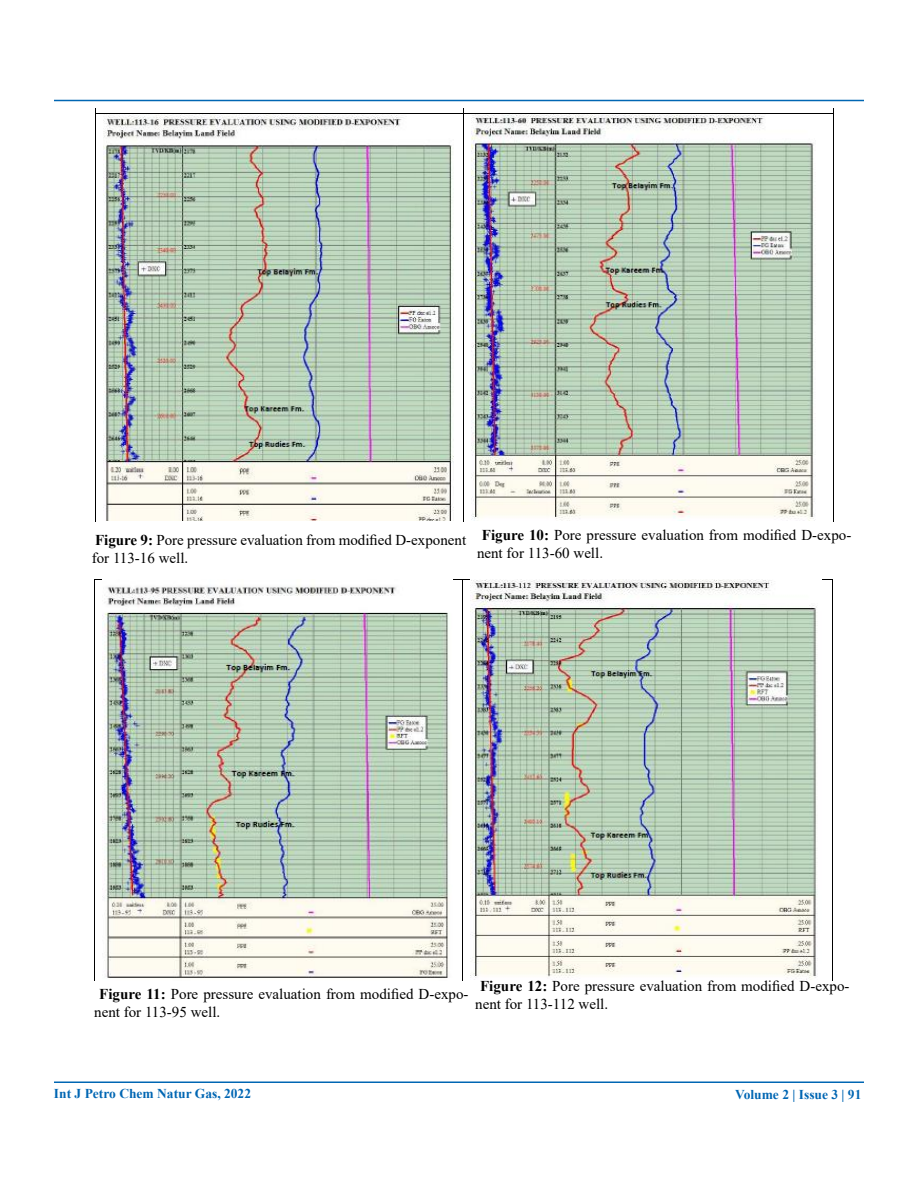
<style>
.page{position:relative;width:918px;height:1188px;background:#fff}
.page>*{position:absolute;margin:0;border:0;box-sizing:border-box;transform-origin:0 0}
.t1{font:700 18px "Times New Roman";color:#000}
.t2{font:15px/18px "Times New Roman";color:#000}
.t3{font:700 13.5px "Times New Roman";color:#0066b3}
.s1{font-weight:700}
</style>
<div class="page">
<hr style="left:54px;top:100px;width:810px;height:1px;background:#0066b3">
<hr style="left:54px;top:1082px;width:810px;height:1px;background:#0066b3">
<hr style="left:96px;top:113px;width:367px;height:1px;background:#000">
<hr style="left:464px;top:113px;width:369px;height:1px;background:#000">
<hr style="left:95px;top:114px;width:1px;height:408px;background:#000">
<hr style="left:463px;top:114px;width:1px;height:408px;background:#000">
<hr style="left:833px;top:114px;width:1px;height:408px;background:#000">
<img style="left:104px;top:114px;width:349px;height:407px">
<img style="left:472px;top:114px;width:343px;height:407px">
<hr style="left:95px;top:579px;width:367px;height:1px;background:#000">
<hr style="left:463px;top:579px;width:369px;height:1px;background:#000">
<hr style="left:94px;top:579px;width:1px;height:402px;background:#000">
<hr style="left:462px;top:579px;width:1px;height:402px;background:#000">
<hr style="left:832px;top:579px;width:1px;height:402px;background:#000">
<img style="left:103px;top:579px;width:349px;height:399px">
<img style="left:471px;top:579px;width:350px;height:401px">
<p class="t1" style="left:104px;top:519px;width:351px">[Figure. 9]: Pore pressure evaluation from</p>
<p class="t1" style="left:472px;top:519px;width:352px">[Figure. 10]: Pore pressure evaluation from</p>
<p class="t2" style="left:92px;top:531px;width:376px"><span class="s1">Figure 9:</span> Pore pressure evaluation from modified D-exponent for 113-16 well.</p>
<p class="t2" style="left:477px;top:525px;width:376px;text-indent:5px"><span class="s1">Figure 10:</span> Pore pressure evaluation from modified D-expo&shy;nent for 113-60 well.</p>
<p class="t2" style="left:94px;top:984px;width:376px;text-indent:5px"><span class="s1">Figure 11:</span> Pore pressure evaluation from modified D-expo&shy;nent for 113-95 well.</p>
<p class="t2" style="left:475px;top:977px;width:376px;text-indent:5px"><span class="s1">Figure 12:</span> Pore pressure evaluation from modified D-expo&shy;nent for 113-112 well.</p>
<p class="t1" style="left:103px;top:980px;width:351px">[Figure. 11]: Pore pressure evaluation from</p>
<p class="t1" style="left:471px;top:980px;width:352px">[Figure. 12]: Pore pressure evaluation from</p>
<p class="t3" style="left:54px;top:1084px;width:199px">Int J Petro Chem Natur Gas, 2022</p>
<p class="t3" style="left:735px;top:1084px;width:128px">Volume 2 | Issue 3 | 91</p>
</div>
